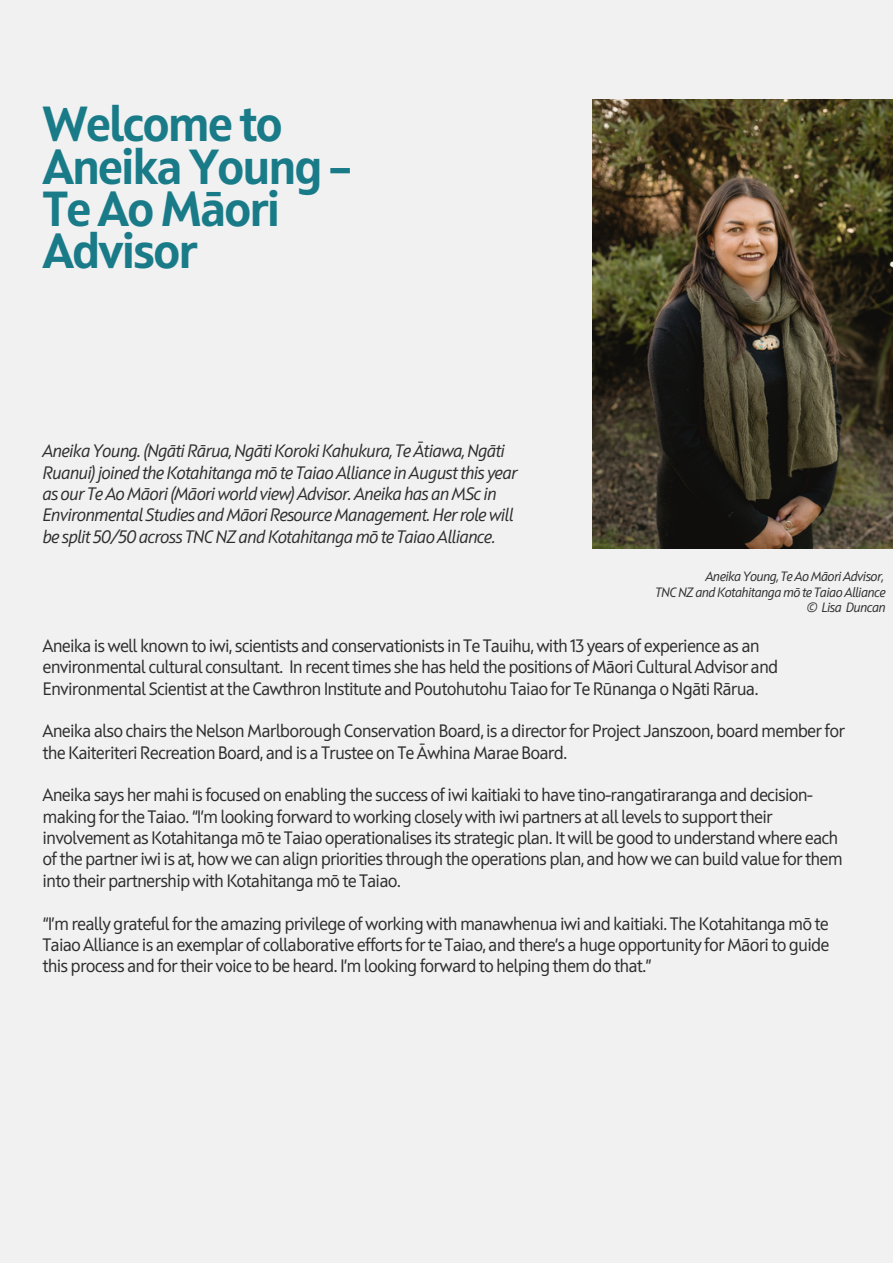
<style>
.page{position:relative;width:893px;height:1264px;background:#fff}
.page>*{position:absolute;margin:0;border:0;box-sizing:border-box;transform-origin:0 0}
.t1{font:700 49.2px/42.5px "Squad";letter-spacing:-.045em;color:#1a7b88}
.t2{font:18px/21.3px "Squad";letter-spacing:-.05em;color:#2e2e2e}
.t3{font:italic 18px/21.3px "Squad";letter-spacing:-.05em;color:#2e2e2e}
.t4{font:italic 13.5px "Squad";letter-spacing:-.05em;color:#2e2e2e}
</style>
<div class="page">
<div style="left:0;top:0;width:892px;height:1262px;background:#f1f1f1"></div>
<img style="left:592px;top:99px;width:300px;height:450px">
<p class="t1" style="left:42px;top:106px;width:311px">Welcome to<br>Aneika Young –<br>Te Ao Māori<br>Advisor</p>
<p class="t3" style="left:42px;top:441px;width:476px">Aneika Young. (Ngāti Rārua, Ngāti Koroki Kahukura, Te Ātiawa, Ngāti Ruanui)joined the Kotahitanga mō te Taiao Alliance in August this year as our Te Ao Māori (Māori world view) Advisor. Aneika has an MSc in Environmental Studies and Māori Resource Management. Her role will be split 50/50 across TNC NZ and Kotahitanga mō te Taiao Alliance.</p>
<p class="t4" style="left:705px;top:570px;width:180px">Aneika Young, Te Ao Māori Advisor,</p>
<p class="t4" style="left:655px;top:586px;width:232px">TNC NZ and Kotahitanga mō te Taiao Alliance</p>
<p class="t4" style="left:806px;top:602px;width:80px">© Lisa Duncan</p>
<p class="t2" style="left:42px;top:636px;width:737px">Aneika is well known to iwi, scientists and conservationists in Te Tauihu, with 13 years of experience as an environmental cultural consultant. In recent times she has held the positions of Māori Cultural Advisor and<br>Environmental Scientist at the Cawthron Institute and Poutohutohu Taiao for Te Rūnanga o Ngāti Rārua.</p>
<p class="t2" style="left:42px;top:721px;width:804px">Aneika also chairs the Nelson Marlborough Conservation Board, is a director for Project Janszoon, board member for the Kaiteriteri Recreation Board, and is a Trustee on Te Āwhina Marae Board.</p>
<p class="t2" style="left:42px;top:785px;width:801px">Aneika says her mahi is focused on enabling the success of iwi kaitiaki to have tino-rangatiraranga and decision&shy;making for the Taiao. “I’m looking forward to working closely with iwi partners at all levels to support their involvement as Kotahitanga mō te Taiao operationalises its strategic plan. It will be good to understand where each of the partner iwi is at, how we can align priorities through the operations plan, and how we can build value for them into their partnership with Kotahitanga mō te Taiao.</p>
<p class="t2" style="left:42px;top:914px;width:788px;text-align:justify">“I’m really grateful for the amazing privilege of working with manawhenua iwi and kaitiaki. The Kotahitanga mō te Taiao Alliance is an exemplar of collaborative efforts for te Taiao, and there’s a huge opportunity for Māori to guide this process and for their voice to be heard. I’m looking forward to helping them do that.”</p>
</div>
